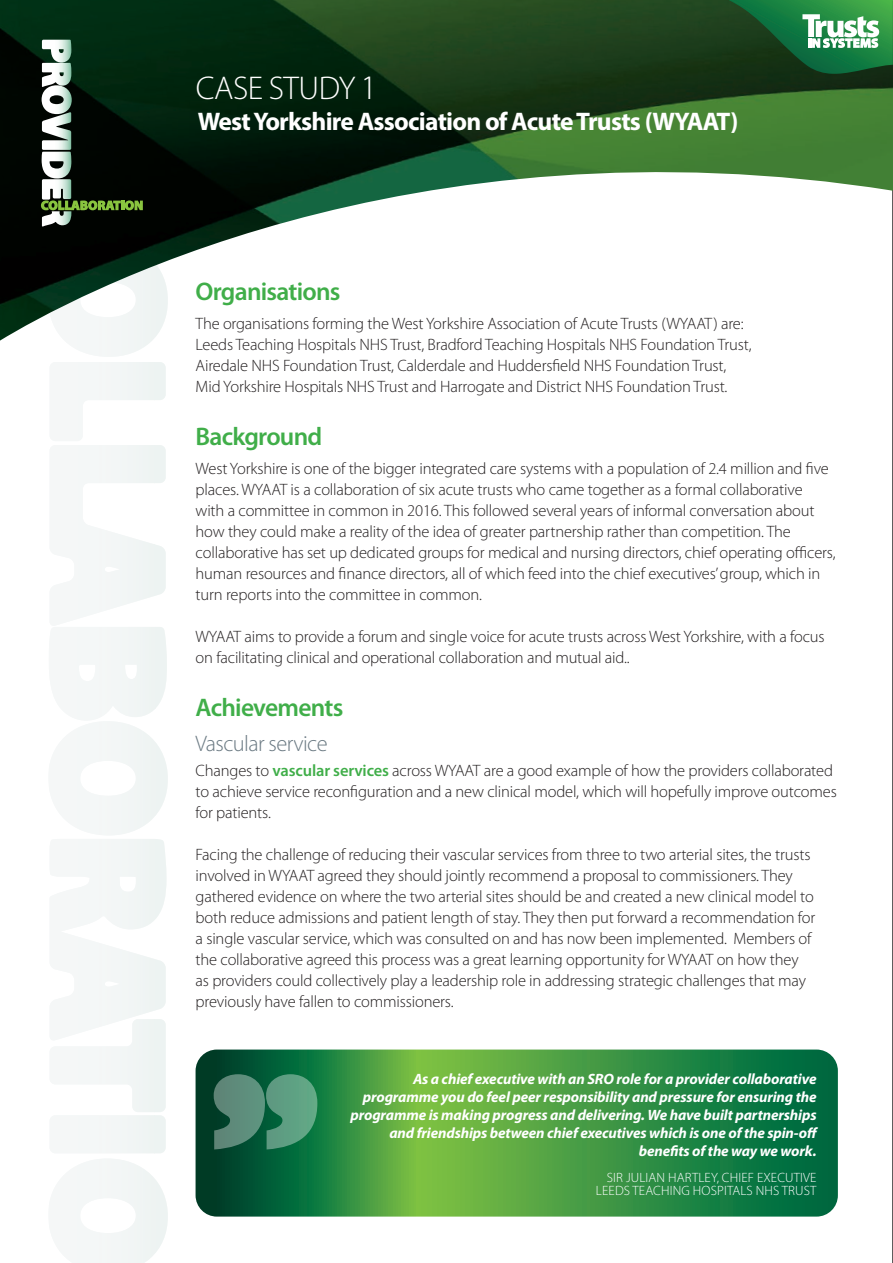
<style>
.page{position:relative;width:893px;height:1263px;background:#fff}
.page>*{position:absolute;margin:0;border:0;box-sizing:border-box;transform-origin:0 0}
.t1{font:300 33px "Myriad Pro";letter-spacing:-.015em;color:#fff}
.t2{font:700 25.5px "Myriad Pro";letter-spacing:-.03em;color:#fff}
.t3{font:600 25.5px "Myriad Pro";letter-spacing:-.03em;color:#40ae49}
.t4{font:300 22.5px "Myriad Pro";letter-spacing:-.025em;color:#6b7a83}
.t5{font:300 16.5px/21px "Myriad Pro";letter-spacing:-.01em;color:#231f20}
.t6{font:italic 700 15px/18px "Myriad Pro";letter-spacing:-.01em;color:#fff;text-align:right}
.t7{font:300 13.5px/13.5px "Myriad Pro";letter-spacing:.01em;color:#fff;text-align:right}
.s1{font-size:34.5px}
.s2{font-weight:600;color:#40ae49}
</style>
<div class="page">
<svg style="left:196px;top:1050px;width:641px;height:166px;background:#348d41"></svg>
<div style="left:191px;top:1045px;width:651px;height:176px;border:4px solid #fff;border-radius:24px"></div>
<svg style="left:214px;top:1074px;width:103px;height:75px;background:#46876c"></svg>
<hr style="left:892px;top:0;width:1px;height:1263px;background:#231f20">
<img style="left:0;top:0;width:893px;height:341px">
<svg style="left:41px;top:40px;width:127px;height:1223px"></svg>
<svg style="left:729px;top:0;width:164px;height:74px;background:#357a4b"></svg>
<h1 class="t1" style="left:196px;top:70px;width:183px">CASE STUDY <span class="s1">1</span></h1>
<h2 class="t2" style="left:198px;top:104px;width:542px">West Yorkshire Association of Acute Trusts (WYAAT)</h2>
<h2 class="t3" style="left:196px;top:275px;width:146px">Organisations</h2>
<p class="t5" style="left:196px;top:314px;width:558px">The organisations forming the West Yorkshire Association of Acute Trusts (WYAAT) are:<br>Leeds Teaching Hospitals NHS Trust, Bradford Teaching Hospitals NHS Foundation Trust, Airedale NHS Foundation Trust, Calderdale and Huddersfield NHS Foundation Trust, Mid Yorkshire Hospitals NHS Trust and Harrogate and District NHS Foundation Trust.</p>
<h2 class="t3" style="left:196px;top:420px;width:128px">Background</h2>
<p class="t5" style="left:196px;top:459px;width:641px">West Yorkshire is one of the bigger integrated care systems with a population of 2.4 million and five places. WYAAT is a collaboration of six acute trusts who came together as a formal collaborative<br>with a committee in common in 2016. This followed several years of informal conversation about how they could make a reality of the idea of greater partnership rather than competition. The collaborative has set up dedicated groups for medical and nursing directors, chief operating officers, human resources and finance directors, all of which feed into the chief executives’ group, which in turn reports into the committee in common.</p>
<p class="t5" style="left:196px;top:627px;width:630px">WYAAT aims to provide a forum and single voice for acute trusts across West Yorkshire, with a focus on facilitating clinical and operational collaboration and mutual aid..</p>
<h2 class="t3" style="left:196px;top:691px;width:149px">Achievements</h2>
<h3 class="t4" style="left:196px;top:731px;width:133px">Vascular service</h3>
<p class="t5" style="left:196px;top:761px;width:643px">Changes to <span class="s2">vascular services</span> across WYAAT are a good example of how the providers collaborated to achieve service reconfiguration and a new clinical model, which will hopefully improve outcomes for patients.</p>
<p class="t5" style="left:196px;top:845px;width:621px">Facing the challenge of reducing their vascular services from three to two arterial sites, the trusts involved in WYAAT agreed they should jointly recommend a proposal to commissioners. They gathered evidence on where the two arterial sites should be and created a new clinical model to both reduce admissions and patient length of stay. They then put forward a recommendation for a single vascular service, which was consulted on and has now been implemented. Members of the collaborative agreed this process was a great learning opportunity for WYAAT on how they as providers could collectively play a leadership role in addressing strategic challenges that may previously have fallen to commissioners.</p>
<p class="t6" style="left:350px;top:1069px;width:469px">As a chief executive with an SRO role for a provider collaborative programme you do feel peer responsibility and pressure for ensuring the programme is making progress and delivering. We have built partnerships and friendships between chief executives which is one of the spin-off benefits of the way we work.</p>
<p class="t7" style="left:596px;top:1171px;width:222px">SIR JULIAN HARTLEY, CHIEF EXECUTIVE<br>LEEDS TEACHING HOSPITALS NHS TRUST</p>
</div>
